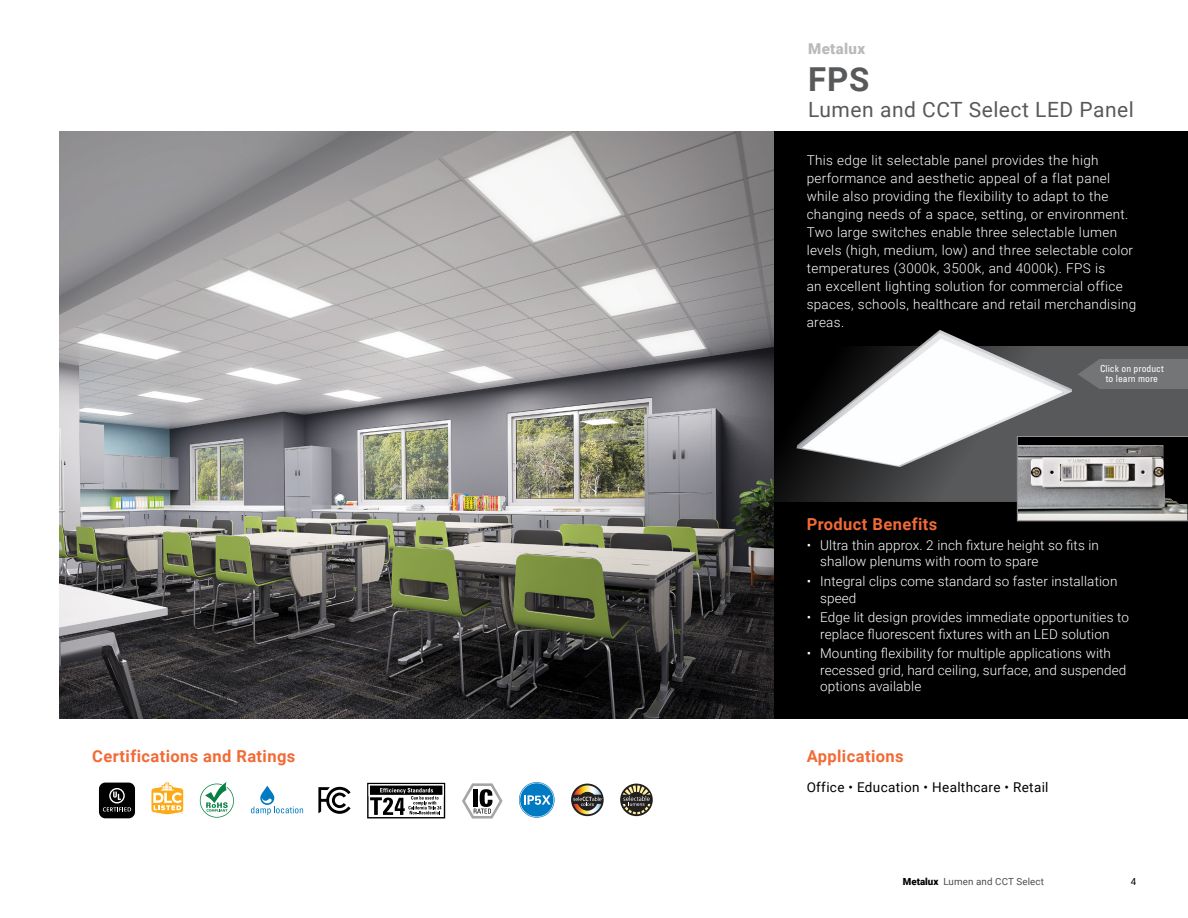
<style>
.page{position:relative;width:1188px;height:918px;background:#fff}
.page>*{position:absolute;margin:0;border:0;box-sizing:border-box;transform-origin:0 0}
.t1{font:700 33px "Roboto";color:#58595b}
.t2{font:21px "Roboto";letter-spacing:.025em;color:#58595b}
.t3{font:700 16.5px "Roboto";letter-spacing:.025em;color:#f26a36}
.t4{font:900 15px "Roboto";letter-spacing:.025em;color:#b8babc}
.t5{font:300 13.5px/18px "Roboto";letter-spacing:.025em;color:#fff}
.t6{font:13.5px "Roboto";letter-spacing:.025em;color:#000}
.t7{font:condensed 9.75px/10.4px "Univers LT Std";color:#fff;text-align:center}
.t8{font:9.75px "Roboto";letter-spacing:.015em;color:#4d4d4f}
.t9{font:9.75px "Roboto";color:#000}
.s1{font-weight:900;color:#000}
</style>
<div class="page">
<div style="left:773px;top:132px;width:415px;height:587px;background:#000"></div>
<svg style="left:773px;top:346px;width:415px;height:155px;fill:#58595b"></svg>
<svg style="left:1078px;top:359px;width:110px;height:30px;background:#707274"></svg>
<img style="left:796px;top:330px;width:276px;height:137px">
<img style="left:60px;top:132px;width:713px;height:587px">
<svg style="left:462px;top:783px;width:41px;height:36px"></svg>
<svg style="left:367px;top:783px;width:78px;height:35px"></svg>
<svg style="left:318px;top:787px;width:33px;height:27px"></svg>
<svg style="left:519px;top:782px;width:36px;height:36px"></svg>
<div style="left:99px;top:783px;width:36px;height:35px;background:#010101;border-radius:6px"></div>
<svg style="left:103px;top:788px;width:28px;height:23px"></svg>
<svg style="left:200px;top:782px;width:34px;height:36px"></svg>
<svg style="left:151px;top:783px;width:32px;height:31px"></svg>
<svg style="left:251px;top:786px;width:52px;height:29px"></svg>
<svg style="left:571px;top:784px;width:33px;height:32px"></svg>
<svg style="left:573px;top:785px;width:30px;height:29px"></svg>
<svg style="left:620px;top:784px;width:33px;height:32px"></svg>
<svg style="left:623px;top:785px;width:27px;height:30px"></svg>
<div style="left:1017px;top:436px;width:171px;height:85px;background:#000"></div>
<img style="left:1019px;top:445px;width:167px;height:74px">
<div style="left:1017px;top:436px;width:171px;height:85px;border:1px solid #939598"></div>
<p class="t3" style="left:92px;top:744px;width:205px">Certifications and Ratings</p>
<p class="t4" style="left:808px;top:38px;width:58px">Metalux</p>
<h1 class="t1" style="left:808px;top:56px;width:63px">FPS</h1>
<h2 class="t2" style="left:808px;top:95px;width:327px">Lumen and CCT Select LED Panel</h2>
<p class="t5" style="left:807px;top:150px;width:331px">This edge lit selectable panel provides the high performance and aesthetic appeal of a flat panel while also providing the flexibility to adapt to the changing needs of a space, setting, or environment.<br>Two large switches enable three selectable lumen levels (high, medium, low) and three selectable color temperatures (3000k, 3500k, and 4000k). FPS is<br>an excellent lighting solution for commercial office spaces, schools, healthcare and retail merchandising areas.</p>
<p class="t7" style="left:1100px;top:363px;width:65px">Click on product to learn more</p>
<p class="t3" style="left:807px;top:513px;width:132px">Product Benefits</p>
<p class="t5" style="left:820px;top:536px;width:280px;line-height:16.5px;text-indent:-14px">• Ultra thin approx. 2 inch fixture height so fits in shallow plenums with room to spare</p>
<p class="t5" style="left:820px;top:572px;width:299px;line-height:16.5px;text-indent:-14px">• Integral clips come standard so faster installation speed</p>
<p class="t5" style="left:807px;top:609px;width:324px;line-height:16.5px;text-align:center">• Edge lit design provides immediate opportunities to replace fluorescent fixtures with an LED solution</p>
<p class="t5" style="left:820px;top:645px;width:308px;line-height:16.5px;text-indent:-14px">• Mounting flexibility for multiple applications with recessed grid, hard ceiling, surface, and suspended options available</p>
<p class="t3" style="left:807px;top:744px;width:99px">Applications</p>
<p class="t6" style="left:807px;top:777px;width:243px">Office • Education • Healthcare • Retail</p>
<p class="t8" style="left:903px;top:875px;width:143px"><span class="s1">Metalux</span> Lumen and CCT Select</p>
<p class="t9" style="left:1131px;top:875px;width:7px">4</p>
</div>
